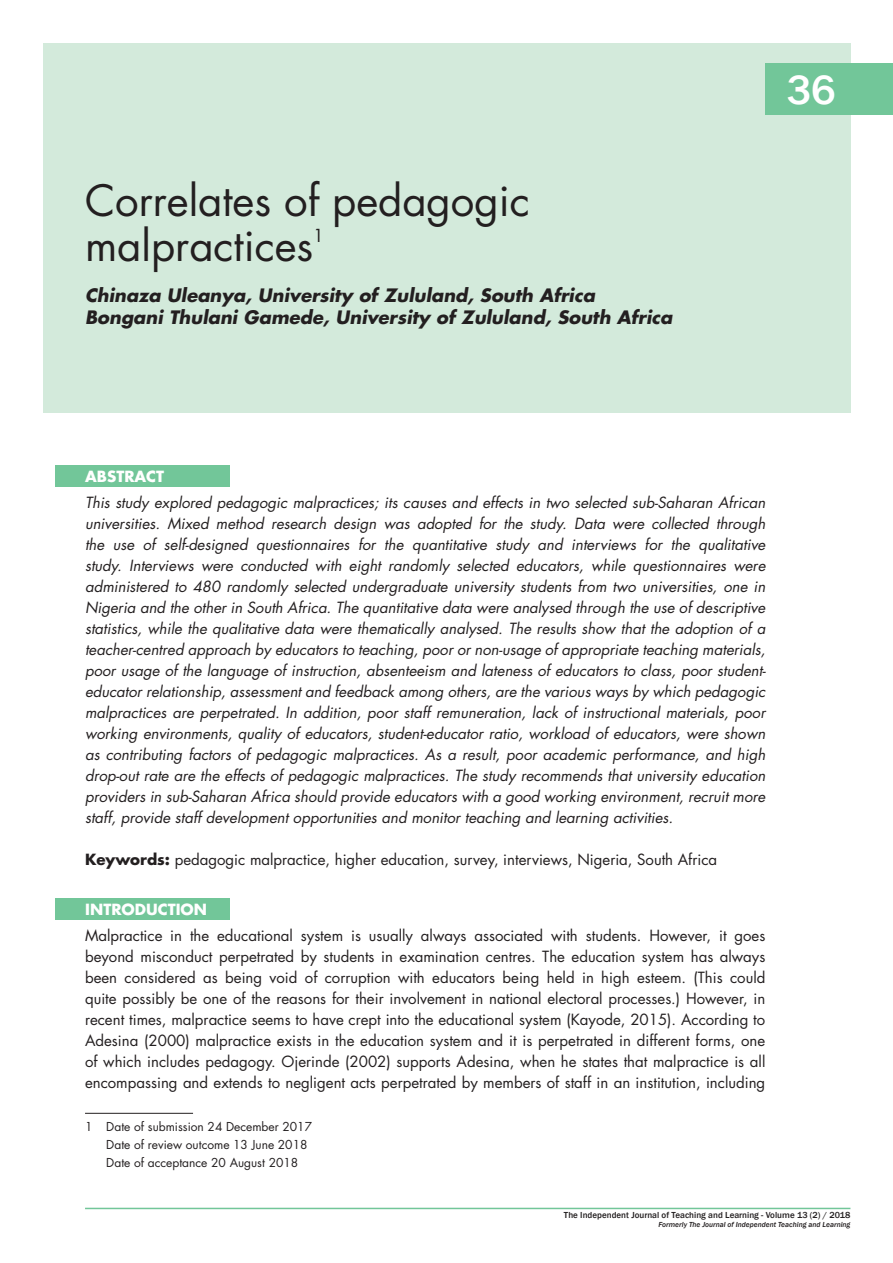
<style>
.page{position:relative;width:893px;height:1263px;background:#fff}
.page>*{position:absolute;margin:0;border:0;box-sizing:border-box;transform-origin:0 0}
.t1{font:42px/45px "Futura Std";color:#231f20}
.t2{font:500 42px "Franklin Gothic";color:#fff}
.t3{font:italic 700 18px/21.8px "Futura Std";color:#231f20}
.t4{font:17.55px "Futura Std";color:#231f20}
.t5{font:italic 15px/21px "Futura Std";color:#231f20;text-align:justify}
.t6{font:15px/21px "Futura Std";color:#231f20;text-align:justify}
.t7{font:700 15px "Futura Std";color:#fff}
.t8{font:12px/18px "Futura Std";color:#231f20}
.t9{font:500 9px "Franklin Gothic";color:#231f20}
.t10{font:italic 500 7.5px "Franklin Gothic";color:#231f20}
.s1{font-weight:700}
</style>
<div class="page">
<hr style="left:85px;top:1208px;width:765px;height:1px;background:#72c699">
<div style="left:43px;top:43px;width:807px;height:369px;background:#d3eadb"></div>
<div style="left:765px;top:64px;width:128px;height:51px;background:#72c699"></div>
<hr style="left:85px;top:1113px;width:108px;height:1px;background:#231f20">
<div style="left:55px;top:466px;width:175px;height:21px;background:#72c699"></div>
<div style="left:55px;top:898px;width:175px;height:21px;background:#72c699"></div>
<h1 class="t1" style="left:85px;top:178px;width:446px">Correlates of pedagogic malpractices</h1>
<p class="t4" style="left:313px;top:224px;width:12px">1</p>
<p class="t3" style="left:85px;top:284px;width:589px">Chinaza Uleanya, University of Zululand, South Africa<br>Bongani Thulani Gamede, University of Zululand, South Africa</p>
<h1 class="t2" style="left:787px;top:64px;width:51px">36</h1>
<p class="t7" style="left:85px;top:467px;width:80px">ABSTRACT</p>
<p class="t5" style="left:85px;top:492px;width:682px">This study explored pedagogic malpractices; its causes and effects in two selected sub-Saharan African universities. Mixed method research design was adopted for the study. Data were collected through the use of self-designed questionnaires for the quantitative study and interviews for the qualitative study. Interviews were conducted with eight randomly selected educators, while questionnaires were administered to 480 randomly selected undergraduate university students from two universities, one in Nigeria and the other in South Africa. The quantitative data were analysed through the use of descriptive statistics, while the qualitative data were thematically analysed. The results show that the adoption of a teacher-centred approach by educators to teaching, poor or non-usage of appropriate teaching materials, poor usage of the language of instruction, absenteeism and lateness of educators to class, poor student&shy;educator relationship, assessment and feedback among others, are the various ways by which pedagogic malpractices are perpetrated. In addition, poor staff remuneration, lack of instructional materials, poor working environments, quality of educators, student-educator ratio, workload of educators, were shown as contributing factors of pedagogic malpractices. As a result, poor academic performance, and high drop-out rate are the effects of pedagogic malpractices. The study recommends that university education providers in sub-Saharan Africa should provide educators with a good working environment, recruit more staff, provide staff development opportunities and monitor teaching and learning activities.<sup>1</sup></p>
<p class="t6" style="left:85px;top:849px;width:634px"><span class="s1">Keywords:</span> pedagogic malpractice, higher education, survey, interviews, Nigeria, South Africa</p>
<p class="t7" style="left:85px;top:899px;width:123px">INTRODUCTION</p>
<p class="t6" style="left:85px;top:925px;width:682px">Malpractice in the educational system is usually always associated with students. However, it goes beyond misconduct perpetrated by students in examination centres. The education system has always been considered as being void of corruption with educators being held in high esteem. (This could quite possibly be one of the reasons for their involvement in national electoral processes.) However, in recent times, malpractice seems to have crept into the educational system (Kayode, 2015). According to Adesina (2000) malpractice exists in the education system and it is perpetrated in different forms, one of which includes pedagogy. Ojerinde (2002) supports Adesina, when he states that malpractice is all encompassing and extends to negligent acts perpetrated by members of staff in an institution, including</p>
<p class="t8" style="left:106px;top:1118px;width:207px;text-indent:-21px">1 Date of submission 24 December 2017<br>Date of review outcome 13 June 2018<br>Date of acceptance 20 August 2018</p>
<p class="t9" style="left:564px;top:1210px;width:288px">The Independent Journal of Teaching and Learning - Volume 13 (2) / 2018</p>
<p class="t10" style="left:659px;top:1220px;width:193px">Formerly The Journal of Independent Teaching and Learning</p>
</div>
